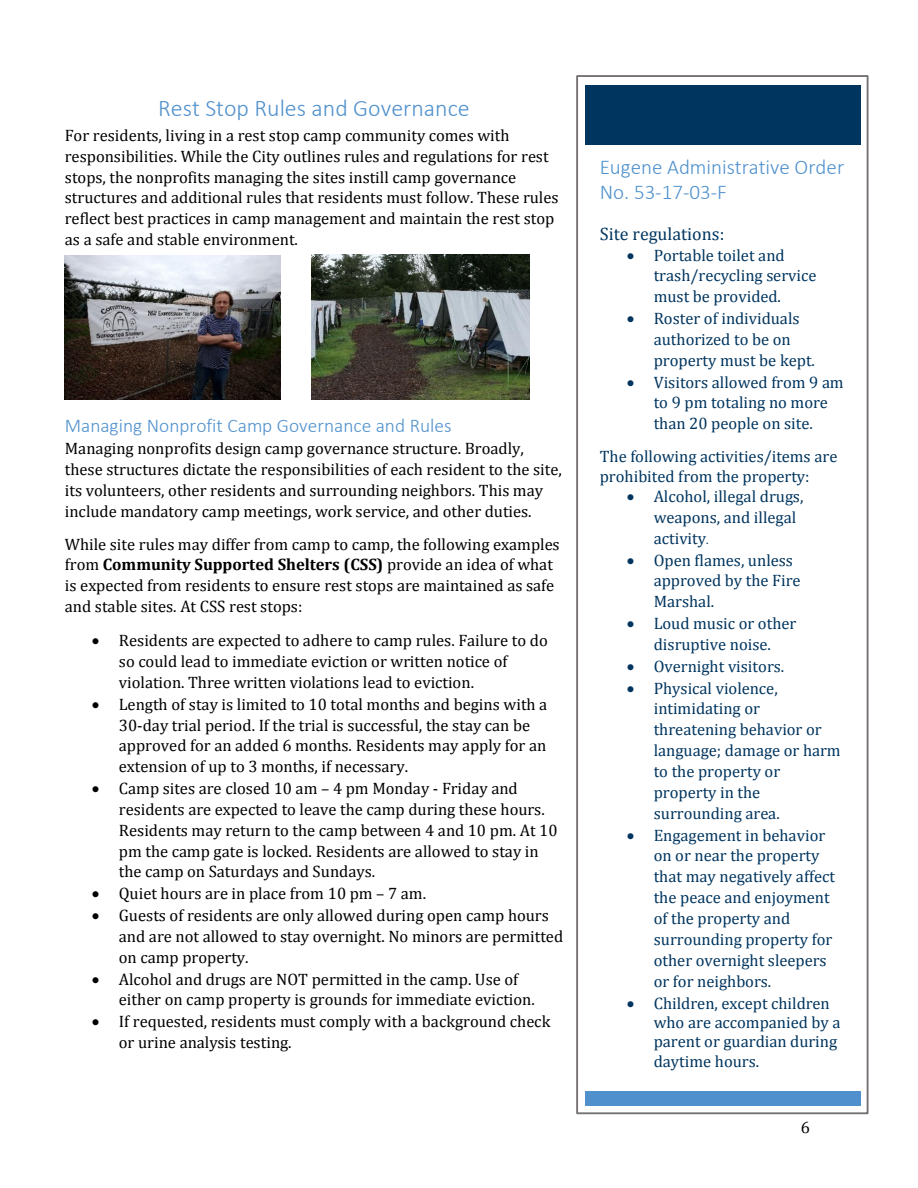
<style>
.page{position:relative;width:918px;height:1188px;background:#fff}
.page>*{position:absolute;margin:0;border:0;box-sizing:border-box;transform-origin:0 0}
.t1{font:300 24px "Calibri";color:#5091cd}
.t2{font:300 21px/25.5px "Calibri";color:#5091cd}
.t3{font:300 19.5px "Calibri";color:#5091cd}
.t4{font:18px "Cambria";color:#00355f}
.t5{font:16.65px "Cambria";color:#00355f}
.t6{font:16.5px/20.9px "Cambria";color:#000}
.t7{font:16.5px/20.9px "Cambria";color:#00355f}
.s1{font-weight:700}
.s2{font-size:12px}
</style>
<div class="page">
<img style="left:65px;top:256px;width:216px;height:144px">
<img style="left:311px;top:254px;width:218px;height:146px">
<div style="left:585px;top:85px;width:276px;height:60px;background:#00355f"></div>
<div style="left:585px;top:1091px;width:276px;height:14px;background:#5091cd"></div>
<h1 class="t1" style="left:158px;top:98px;width:313px">Rest Stop Rules and Governance</h1>
<p class="t6" style="left:65px;top:124px;width:495px">For residents, living in a rest stop camp community comes with responsibilities. While the City outlines rules and regulations for rest stops, the nonprofits managing the sites instill camp governance structures and additional rules that residents must follow. These rules reflect best practices in camp management and maintain the rest stop as a safe and stable environment.</p>
<h2 class="t3" style="left:65px;top:417px;width:388px">Managing Nonprofit Camp Governance and Rules</h2>
<p class="t6" style="left:65px;top:438px;width:498px">Managing nonprofits design camp governance structure. Broadly, these structures dictate the responsibilities of each resident to the site, its volunteers, other residents and surrounding neighbors. This may include mandatory camp meetings, work service, and other duties.</p>
<p class="t6" style="left:65px;top:533px;width:496px">While site rules may differ from camp to camp, the following examples from <span class="s1">Community Supported Shelters (CSS)</span> provide an idea of what is expected from residents to ensure rest stops are maintained as safe and stable sites. At CSS rest stops:</p>
<p class="t6" style="left:119px;top:630px;width:431px;text-indent:-27px">• Residents are expected to adhere to camp rules. Failure to do so could lead to immediate eviction or written notice of violation. Three written violations lead to eviction.</p>
<p class="t6" style="left:119px;top:693px;width:430px;text-indent:-27px">• Length of stay is limited to 10 total months and begins with a 30-day trial period. If the trial is successful, the stay can be approved for an added 6 months. Residents may apply for an extension of up to 3 months, if necessary.</p>
<p class="t6" style="left:119px;top:778px;width:440px;text-indent:-27px">• Camp sites are closed 10 am – 4 pm Monday - Friday and residents are expected to leave the camp during these hours.<br>Residents may return to the camp between 4 and 10 pm. At 10 pm the camp gate is locked. Residents are allowed to stay in the camp on Saturdays and Sundays.</p>
<p class="t6" style="left:92px;top:883px;width:336px">• Quiet hours are in place from 10 pm – 7 am.</p>
<p class="t6" style="left:119px;top:905px;width:446px;text-indent:-27px">• Guests of residents are only allowed during open camp hours and are not allowed to stay overnight. No minors are permitted on camp property.</p>
<p class="t6" style="left:119px;top:968px;width:418px;text-indent:-27px">• Alcohol and drugs are NOT permitted in the camp. Use of either on camp property is grounds for immediate eviction.</p>
<p class="t6" style="left:119px;top:1011px;width:433px;text-indent:-27px">• If requested, residents must comply with a background check or urine analysis testing.</p>
<p class="t2" style="left:600px;top:156px;width:246px">Eugene Administrative Order<br>No. 53-17-03-F</p>
<p class="t4" style="left:600px;top:223px;width:126px">Site regulations:</p>
<p class="t7" style="left:654px;top:244px;width:164px;text-indent:-27px">• Portable toilet and trash/recycling service must be provided.</p>
<p class="t7" style="left:654px;top:308px;width:147px;text-indent:-27px">• Roster of individuals authorized to be on</p>
<p class="t5" style="left:654px;top:350px;width:163px">property must be kept.</p>
<p class="t7" style="left:654px;top:371px;width:192px;text-indent:-27px">• Visitors allowed from 9 am to 9 pm totaling no more than 20 people on site.</p>
<p class="t7" style="left:600px;top:447px;width:239px;line-height:19.2px">The following activities/items are prohibited from the property:</p>
<p class="t7" style="left:654px;top:486px;width:151px;text-indent:-27px">• Alcohol, illegal drugs, weapons, and illegal activity<span class="s2">.</span></p>
<p class="t7" style="left:654px;top:549px;width:149px;text-indent:-27px">• Open flames, unless approved by the Fire<br>Marshal.</p>
<p class="t5" style="left:627px;top:613px;width:171px">• Loud music or other</p>
<p class="t7" style="left:654px;top:633px;width:119px">disruptive noise.</p>
<p class="t7" style="left:627px;top:655px;width:159px">• Overnight visitors.</p>
<p class="t7" style="left:654px;top:677px;width:189px;text-indent:-27px">• Physical violence, intimidating or threatening behavior or language; damage or harm to the property or property in the surrounding area.</p>
<p class="t7" style="left:654px;top:824px;width:183px;text-indent:-27px">• Engagement in behavior on or near the property that may negatively affect the peace and enjoyment of the property and surrounding property for other overnight sleepers or for neighbors.</p>
<p class="t7" style="left:654px;top:993px;width:188px;line-height:19.4px;text-indent:-27px">• Children, except children who are accompanied by a parent or guardian during daytime hours.</p>
<p class="t6" style="left:801px;top:1116px;width:11px">6</p>
</div>
